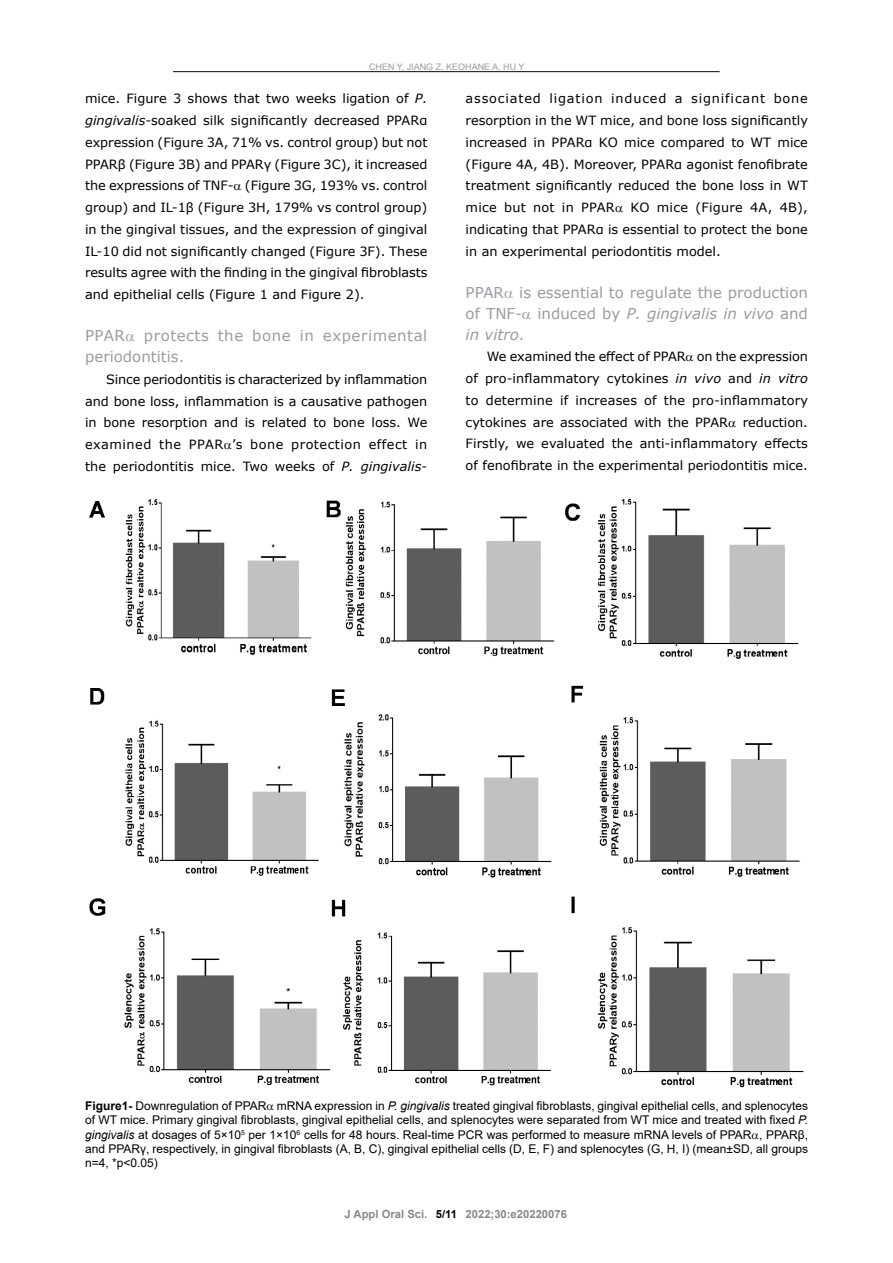
<style>
.page{position:relative;width:893px;height:1263px;background:#fff}
.page>*{position:absolute;margin:0;border:0;box-sizing:border-box;transform-origin:0 0}
.t1{font:15px/21px "Verdana";color:#9c9ba0;text-align:justify}
.t2{font:15px/21px "Verdana";letter-spacing:.035em;color:#9c9ba0}
.t3{font:12.75px/21.8px "Verdana";color:#000;text-align:justify}
.t4{font:12px/14.4px "Arial";color:#000;text-align:justify}
.t5{font:700 11.25px "Arial";color:#89878c}
.t6{font:9px "Arial";color:#9c9ba0}
.s1{font-style:italic}
.s2{font-weight:700}
.s3{color:#000}
</style>
<div class="page">
<hr style="left:173px;top:71px;width:547px;height:1px;background:#000805">
<img style="left:89px;top:498px;width:715px;height:590px">
<p class="t6" style="left:369px;top:60px;width:157px">CHEN Y, JIANG Z, KEOHANE A, HU Y</p>
<p class="t3" style="left:85px;top:88px;width:344px">mice. Figure 3 shows that two weeks ligation of <span class="s1">P. gingivalis</span>-soaked silk significantly decreased PPARα expression (Figure 3A, 71% vs. control group) but not PPARβ (Figure 3B) and PPARγ (Figure 3C), it increased the expressions of TNF- (Figure 3G, 193% vs. control group) and IL-1β (Figure 3H, 179% vs control group) in the gingival tissues, and the expression of gingival IL-10 did not significantly changed (Figure 3F). These results agree with the finding in the gingival fibroblasts and epithelial cells (Figure 1 and Figure 2).</p>
<p class="t1" style="left:85px;top:325px;width:42px">PPAR</p>
<p class="t2" style="left:85px;top:325px;width:344px;text-indent:59px">protects the bone in experimental periodontitis.</p>
<p class="t3" style="left:85px;top:368px;width:344px;text-indent:21px">Since periodontitis is characterized by inflammation and bone loss, inflammation is a causative pathogen in bone resorption and is related to bone loss. We examined the PPAR ’s bone protection effect in the periodontitis mice. Two weeks of <span class="s1">P. gingivalis</span>-</p>
<p class="t3" style="left:466px;top:88px;width:344px">associated ligation induced a significant bone resorption in the WT mice, and bone loss significantly increased in PPARα KO mice compared to WT mice (Figure 4A, 4B). Moreover, PPARα agonist fenofibrate treatment significantly reduced the bone loss in WT mice but not in PPAR KO mice (Figure 4A, 4B), indicating that PPARα is essential to protect the bone in an experimental periodontitis model.</p>
<p class="t1" style="left:466px;top:281px;width:344px">PPAR is essential to regulate the production of TNF- induced by <span class="s1">P. gingivalis in vivo</span> and <span class="s1">in vitro</span>.</p>
<p class="t3" style="left:466px;top:346px;width:344px;text-indent:21px">We examined the effect of PPAR on the expression of pro-inflammatory cytokines <span class="s1">in vivo</span> and <span class="s1">in vitro </span>to determine if increases of the pro-inflammatory cytokines are associated with the PPAR reduction.<br>Firstly, we evaluated the anti-inflammatory effects of fenofibrate in the experimental periodontitis mice.</p>
<p class="t4" style="left:85px;top:1098px;width:724px"><span class="s2">Figure1-</span> Downregulation of PPAR mRNA expression in <span class="s1">P. gingivalis</span> treated gingival fibroblasts, gingival epithelial cells, and splenocytes of WT mice. Primary gingival fibroblasts, gingival epithelial cells, and splenocytes were separated from WT mice and treated with fixed <span class="s1">P. gingivalis</span> at dosages of 5×10<sup>5</sup> per 1×10<sup>6</sup> cells for 48 hours. Real-time PCR was performed to measure mRNA levels of PPAR , PPARβ, and PPARγ, respectively, in gingival fibroblasts (A, B, C), gingival epithelial cells (D, E, F) and splenocytes (G, H, I) (mean±SD, all groups n=4, *p&lt;0.05)</p>
<p class="t5" style="left:345px;top:1206px;width:224px">J Appl Oral Sci. <span class="s3">5/11</span> 2022;30:e20220076</p>
</div>
